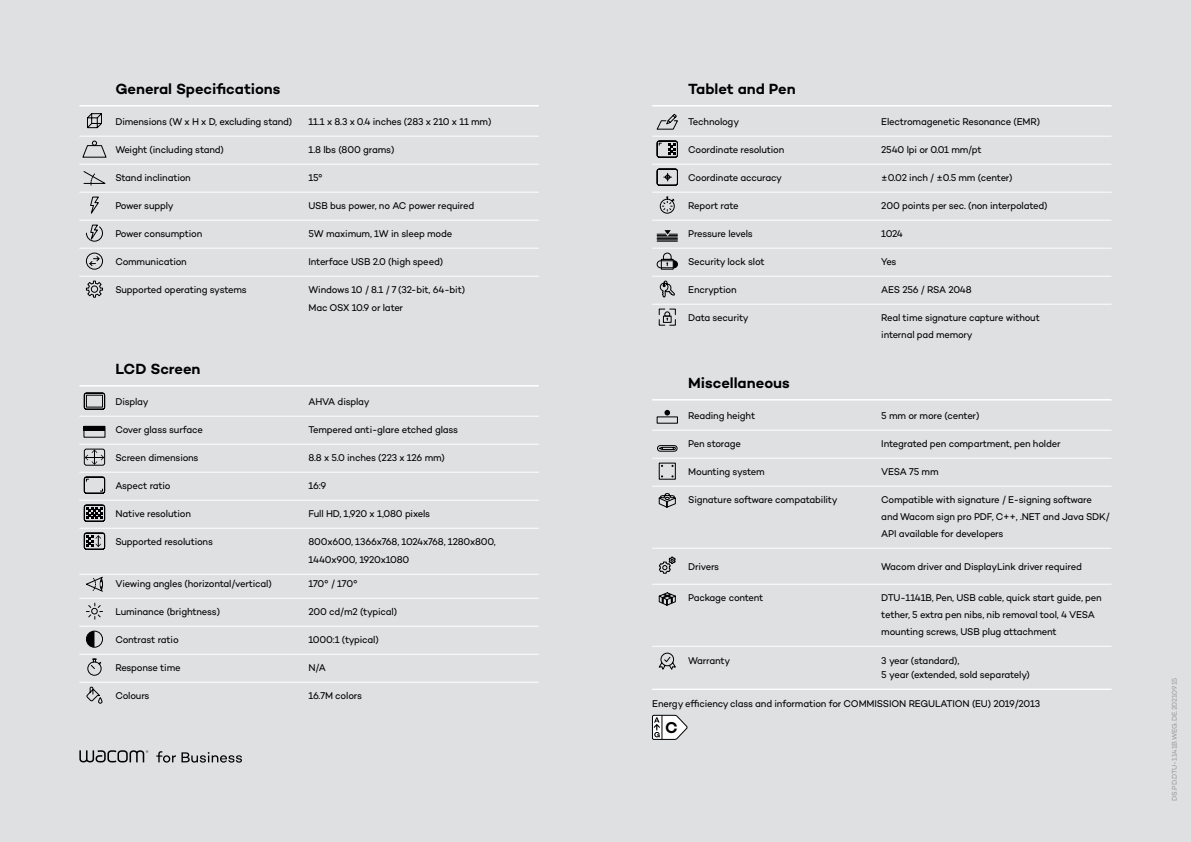
<style>
.page{position:relative;width:1191px;height:842px;background:#dee0e1}
.page>*{position:absolute;margin:0;border:0;box-sizing:border-box;transform-origin:0 0}
.t1{font:600 16px "Campton Wacom";color:#000}
.t2{font:600 15px "Campton Wacom";color:#000}
.t3{font:10px/17px "Campton Wacom";letter-spacing:-.02em;color:#000;scale:.95 1}
.t4{font:10px/17px "Campton Wacom";letter-spacing:-.02em;color:#000;scale:.94 1}
.t5{font:7px "Campton Wacom";letter-spacing:-.01em;color:#9b9d9d}
</style>
<div class="page">
<svg style="left:79px;top:750px;width:163px;height:13px"></svg>
<hr style="left:79px;top:105px;width:460px;height:2px;background:#fff">
<hr style="left:79px;top:136px;width:460px;height:1px;background:#fff">
<hr style="left:79px;top:164px;width:460px;height:1px;background:#fff">
<hr style="left:79px;top:192px;width:460px;height:1px;background:#fff">
<hr style="left:79px;top:220px;width:460px;height:1px;background:#fff">
<hr style="left:79px;top:248px;width:460px;height:1px;background:#fff">
<hr style="left:79px;top:276px;width:460px;height:1px;background:#fff">
<hr style="left:79px;top:385px;width:460px;height:2px;background:#fff">
<hr style="left:79px;top:416px;width:460px;height:1px;background:#fff">
<hr style="left:79px;top:444px;width:460px;height:1px;background:#fff">
<hr style="left:79px;top:472px;width:460px;height:1px;background:#fff">
<hr style="left:79px;top:500px;width:460px;height:1px;background:#fff">
<hr style="left:79px;top:528px;width:460px;height:1px;background:#fff">
<hr style="left:79px;top:574px;width:460px;height:1px;background:#fff">
<hr style="left:79px;top:598px;width:460px;height:1px;background:#fff">
<hr style="left:79px;top:626px;width:460px;height:1px;background:#fff">
<hr style="left:79px;top:654px;width:460px;height:1px;background:#fff">
<hr style="left:79px;top:682px;width:460px;height:1px;background:#fff">
<svg style="left:87px;top:113px;width:15px;height:16px"></svg>
<svg style="left:82px;top:140px;width:25px;height:18px"></svg>
<svg style="left:83px;top:171px;width:23px;height:15px"></svg>
<svg style="left:90px;top:196px;width:9px;height:18px"></svg>
<svg style="left:86px;top:224px;width:17px;height:18px"></svg>
<svg style="left:86px;top:252px;width:17px;height:18px"></svg>
<svg style="left:86px;top:280px;width:17px;height:18px"></svg>
<svg style="left:84px;top:392px;width:21px;height:18px"></svg>
<hr style="left:84px;top:426px;width:21px;height:4px;background:#000">
<div style="left:84px;top:449px;width:21px;height:17px;border:1px solid #000;border-radius:2px"></div>
<svg style="left:85px;top:449px;width:19px;height:16px"></svg>
<svg style="left:84px;top:476px;width:21px;height:18px"></svg>
<svg style="left:84px;top:504px;width:21px;height:18px"></svg>
<svg style="left:84px;top:532px;width:21px;height:18px"></svg>
<svg style="left:86px;top:576px;width:17px;height:16px"></svg>
<svg style="left:86px;top:602px;width:17px;height:18px"></svg>
<div style="left:86px;top:631px;width:17px;height:17px;border:1px solid #000;border-radius:50%"></div>
<svg style="left:86px;top:631px;width:8px;height:16px"></svg>
<svg style="left:87px;top:658px;width:15px;height:18px"></svg>
<svg style="left:86px;top:686px;width:17px;height:18px"></svg>
<hr style="left:652px;top:105px;width:459px;height:2px;background:#fff">
<hr style="left:652px;top:136px;width:459px;height:1px;background:#fff">
<hr style="left:652px;top:164px;width:459px;height:1px;background:#fff">
<hr style="left:652px;top:192px;width:459px;height:1px;background:#fff">
<hr style="left:652px;top:220px;width:459px;height:1px;background:#fff">
<hr style="left:652px;top:248px;width:459px;height:1px;background:#fff">
<hr style="left:652px;top:276px;width:459px;height:1px;background:#fff">
<hr style="left:652px;top:304px;width:459px;height:1px;background:#fff">
<hr style="left:652px;top:399px;width:459px;height:2px;background:#fff">
<hr style="left:652px;top:430px;width:459px;height:1px;background:#fff">
<hr style="left:652px;top:458px;width:459px;height:1px;background:#fff">
<hr style="left:652px;top:486px;width:459px;height:1px;background:#fff">
<hr style="left:652px;top:548px;width:459px;height:1px;background:#fff">
<hr style="left:652px;top:584px;width:459px;height:1px;background:#fff">
<hr style="left:652px;top:646px;width:459px;height:1px;background:#fff">
<hr style="left:652px;top:689px;width:459px;height:1px;background:#fff">
<svg style="left:656px;top:113px;width:22px;height:17px"></svg>
<svg style="left:656px;top:140px;width:22px;height:18px"></svg>
<svg style="left:656px;top:168px;width:22px;height:18px"></svg>
<svg style="left:659px;top:196px;width:16px;height:18px"></svg>
<svg style="left:657px;top:230px;width:20px;height:12px"></svg>
<div style="left:657px;top:260px;width:21px;height:8px;border:1px solid #000;border-radius:3px"></div>
<svg style="left:660px;top:252px;width:17px;height:18px"></svg>
<svg style="left:659px;top:280px;width:16px;height:18px"></svg>
<svg style="left:658px;top:308px;width:18px;height:18px"></svg>
<svg style="left:664px;top:410px;width:6px;height:5px"></svg>
<svg style="left:657px;top:445px;width:21px;height:7px"></svg>
<svg style="left:658px;top:493px;width:18px;height:15px"></svg>
<svg style="left:658px;top:556px;width:18px;height:18px"></svg>
<svg style="left:658px;top:592px;width:18px;height:14px"></svg>
<svg style="left:658px;top:652px;width:18px;height:18px"></svg>
<svg style="left:652px;top:715px;width:36px;height:25px"></svg>
<h2 class="t2" style="left:115px;top:79px;width:167px">General Specifications</h2>
<p class="t3" style="left:115px;top:112px;width:188px">Dimensions (W x H x D, excluding stand)</p>
<p class="t3" style="left:308px;top:112px;width:194px">11.1 x 8.3 x 0.4 inches (283 x 210 x 11 mm)</p>
<p class="t3" style="left:115px;top:140px;width:116px">Weight (including stand)</p>
<p class="t3" style="left:308px;top:140px;width:92px">1.8 lbs (800 grams)</p>
<p class="t3" style="left:115px;top:168px;width:81px">Stand inclination</p>
<p class="t3" style="left:308px;top:168px;width:17px">15°</p>
<p class="t3" style="left:115px;top:196px;width:63px">Power supply</p>
<p class="t3" style="left:308px;top:196px;width:176px">USB bus power, no AC power required</p>
<p class="t3" style="left:115px;top:224px;width:93px">Power consumption</p>
<p class="t3" style="left:308px;top:224px;width:153px">5W maximum, 1W in sleep mode</p>
<p class="t3" style="left:115px;top:252px;width:77px">Communication</p>
<p class="t3" style="left:308px;top:252px;width:143px">Interface USB 2.0 (high speed)</p>
<p class="t3" style="left:115px;top:280px;width:140px">Supported operating systems</p>
<p class="t3" style="left:308px;top:280px;width:166px;line-height:18px">Windows 10 / 8.1 / 7 (32-bit, 64-bit)<br>Mac OSX 10.9 or later</p>
<h2 class="t2" style="left:115px;top:359px;width:87px">LCD Screen</h2>
<p class="t3" style="left:115px;top:392px;width:36px">Display</p>
<p class="t3" style="left:308px;top:392px;width:66px">AHVA display</p>
<p class="t3" style="left:115px;top:420px;width:94px">Cover glass surface</p>
<p class="t3" style="left:308px;top:420px;width:159px">Tempered anti-glare etched glass</p>
<p class="t3" style="left:115px;top:448px;width:89px">Screen dimensions</p>
<p class="t3" style="left:308px;top:448px;width:145px">8.8 x 5.0 inches (223 x 126 mm)</p>
<p class="t3" style="left:115px;top:476px;width:60px">Aspect ratio</p>
<p class="t3" style="left:308px;top:476px;width:20px">16:9</p>
<p class="t3" style="left:115px;top:504px;width:81px">Native resolution</p>
<p class="t3" style="left:308px;top:504px;width:130px">Full HD, 1,920 x 1,080 pixels</p>
<p class="t3" style="left:115px;top:532px;width:104px">Supported resolutions</p>
<p class="t3" style="left:308px;top:532px;width:199px;line-height:18px">800x600, 1366x768, 1024x768, 1280x800,<br>1440x900, 1920x1080</p>
<p class="t3" style="left:115px;top:574px;width:166px">Viewing angles (horizontal/vertical)</p>
<p class="t3" style="left:308px;top:574px;width:53px">170° / 170°</p>
<p class="t3" style="left:115px;top:602px;width:112px">Luminance (brightness)</p>
<p class="t3" style="left:308px;top:602px;width:95px">200 cd/m2 (typical)</p>
<p class="t3" style="left:115px;top:630px;width:68px">Contrast ratio</p>
<p class="t3" style="left:308px;top:630px;width:75px">1000:1 (typical)</p>
<p class="t3" style="left:115px;top:658px;width:70px">Response time</p>
<p class="t3" style="left:308px;top:658px;width:20px">N/A</p>
<p class="t3" style="left:115px;top:686px;width:37px">Colours</p>
<p class="t3" style="left:308px;top:686px;width:58px">16.7M colors</p>
<h2 class="t2" style="left:688px;top:79px;width:109px">Tablet and Pen</h2>
<p class="t3" style="left:688px;top:112px;width:55px">Technology</p>
<p class="t3" style="left:881px;top:112px;width:169px">Electromagenetic Resonance (EMR)</p>
<p class="t3" style="left:688px;top:140px;width:103px">Coordinate resolution</p>
<p class="t3" style="left:881px;top:140px;width:107px">2540 lpi or 0.01 mm/pt</p>
<p class="t3" style="left:688px;top:168px;width:100px">Coordinate accuracy</p>
<p class="t3" style="left:881px;top:168px;width:140px">±0.02 inch / ±0.5 mm (center)</p>
<p class="t3" style="left:688px;top:196px;width:55px">Report rate</p>
<p class="t3" style="left:881px;top:196px;width:177px">200 points per sec. (non interpolated)</p>
<p class="t3" style="left:688px;top:224px;width:69px">Pressure levels</p>
<p class="t3" style="left:881px;top:224px;width:24px">1024</p>
<p class="t3" style="left:688px;top:252px;width:82px">Security lock slot</p>
<p class="t3" style="left:881px;top:252px;width:18px">Yes</p>
<p class="t3" style="left:688px;top:280px;width:53px">Encryption</p>
<p class="t3" style="left:881px;top:280px;width:97px">AES 256 / RSA 2048</p>
<p class="t3" style="left:688px;top:308px;width:65px">Data security</p>
<p class="t4" style="left:881px;top:308px;width:170px">Real time signature capture without internal pad memory</p>
<h2 class="t2" style="left:688px;top:373px;width:103px">Miscellaneous</h2>
<p class="t3" style="left:688px;top:406px;width:72px">Reading height</p>
<p class="t3" style="left:881px;top:406px;width:105px">5 mm or more (center)</p>
<p class="t3" style="left:688px;top:434px;width:57px">Pen storage</p>
<p class="t3" style="left:881px;top:434px;width:190px">Integrated pen compartment, pen holder</p>
<p class="t3" style="left:688px;top:462px;width:82px">Mounting system</p>
<p class="t3" style="left:881px;top:462px;width:62px">VESA 75 mm</p>
<p class="t3" style="left:688px;top:490px;width:159px">Signature software compatability</p>
<p class="t3" style="left:881px;top:490px;width:242px">Compatible with signature / E-signing software and Wacom sign pro PDF, C++, .NET and Java SDK/<br>API available for developers</p>
<p class="t3" style="left:688px;top:558px;width:34px">Drivers</p>
<p class="t3" style="left:881px;top:558px;width:213px">Wacom driver and DisplayLink driver required</p>
<p class="t3" style="left:688px;top:588px;width:81px">Package content</p>
<p class="t3" style="left:881px;top:588px;width:234px">DTU-1141B, Pen, USB cable, quick start guide, pen tether, 5 extra pen nibs, nib removal tool, 4 VESA mounting screws, USB plug attachment</p>
<p class="t3" style="left:688px;top:651px;width:46px">Warranty</p>
<p class="t3" style="left:881px;top:653px;width:158px;line-height:14px">3 year (standard),<br>5 year (extended, sold separately)</p>
<p class="t3" style="left:652px;top:694px;width:410px">Energy efficiency class and information for COMMISSION REGULATION (EU) 2019/2013</p>
<h1 class="t1" style="left:665px;top:717px;width:14px">C</h1>
<p class="t5" style="left:1170px;top:801px;width:125px;rotate:-90deg">DS.PD.DTU-1141B.WEG.DE.20210915</p>
</div>
